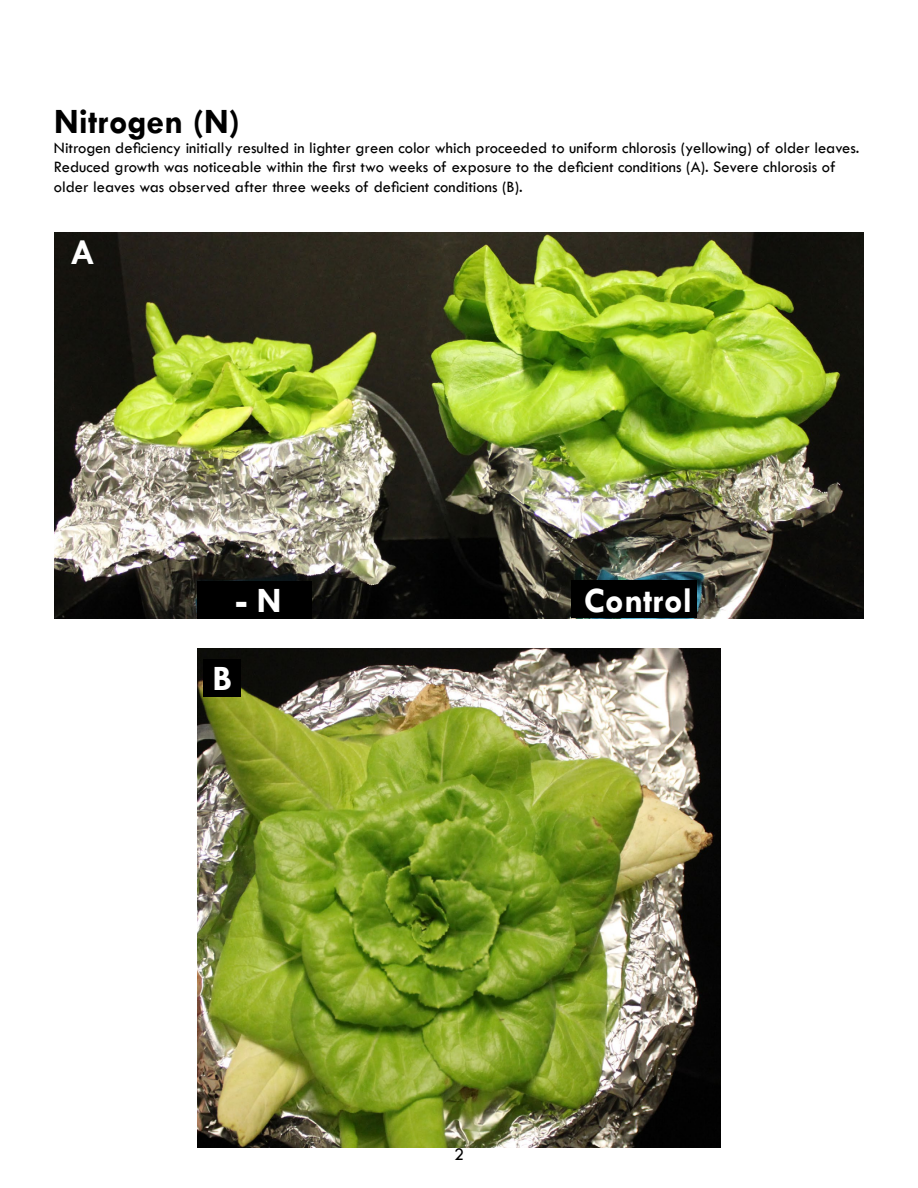
<style>
.page{position:relative;width:918px;height:1188px;background:#fff}
.page>*{position:absolute;margin:0;border:0;box-sizing:border-box;transform-origin:0 0}
.t1{font:700 36px "Tw Cen";color:#000}
.t2{font:700 36px "Tw Cen";color:#fff}
.t3{font:18px "Tw Cen";color:#000}
.t4{font:16.5px/19.8px "Tw Cen";color:#000}
</style>
<div class="page">
<img style="left:54px;top:232px;width:810px;height:386px">
<img style="left:197px;top:648px;width:524px;height:500px">
<div style="left:197px;top:581px;width:114px;height:37px;background:#000"></div>
<div style="left:571px;top:580px;width:126px;height:38px;background:#000"></div>
<div style="left:203px;top:659px;width:38px;height:37px;background:#000"></div>
<h1 class="t1" style="left:54px;top:100px;width:188px">Nitrogen (N)</h1>
<p class="t4" style="left:54px;top:137px;width:807px">Nitrogen deficiency initially resulted in lighter green color which proceeded to uniform chlorosis (yellowing) of older leaves.<br>Reduced growth was noticeable within the first two weeks of exposure to the deficient conditions (A). Severe chlorosis of older leaves was observed after three weeks of deficient conditions (B).</p>
<h1 class="t2" style="left:70px;top:231px;width:26px">A</h1>
<h1 class="t2" style="left:236px;top:579px;width:47px">- N</h1>
<h1 class="t2" style="left:584px;top:579px;width:110px">Control</h1>
<h1 class="t2" style="left:212px;top:657px;width:21px">B</h1>
<p class="t3" style="left:454px;top:1143px;width:11px">2</p>
</div>
